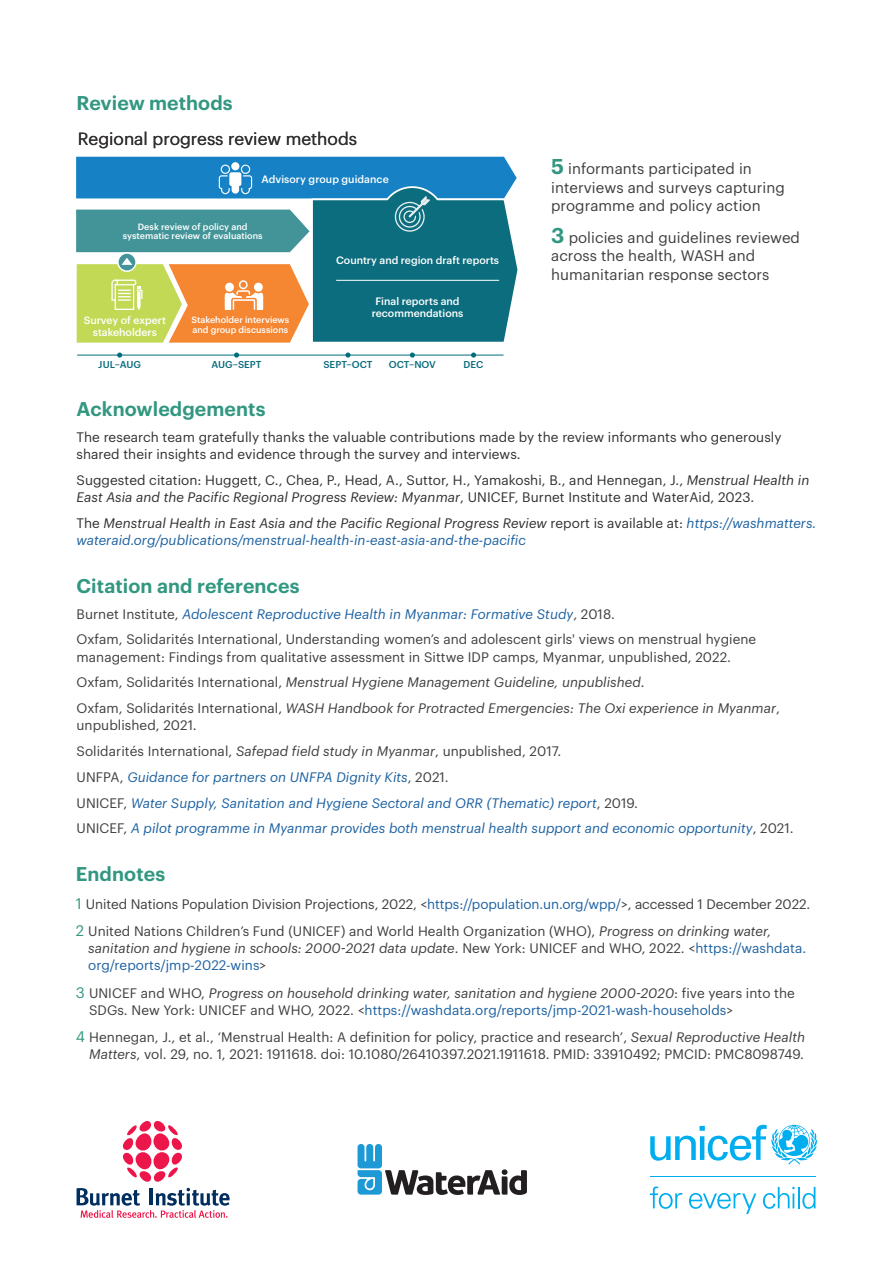
<style>
.page{position:relative;width:893px;height:1263px;background:#fff}
.page>*{position:absolute;margin:0;border:0;box-sizing:border-box;transform-origin:0 0}
.t1{font:600 19.5px "Graphik";letter-spacing:.005em;color:#329781}
.t2{font:17.25px "Graphik";color:#312f30}
.t3{font:15px/18.8px "Graphik";letter-spacing:.005em;color:#3e3e3f}
.t4{font:13.5px/17.2px "Graphik";letter-spacing:.005em;color:#3e3e3f}
.t5{font:italic 13.5px/17.2px "Graphik";letter-spacing:.005em;color:#1c61a1}
.t6{font:13.5px/17.2px "Graphik";letter-spacing:.005em;color:#312f30}
.t7{font:italic 13.5px/17.2px "Graphik";letter-spacing:.005em;color:#3e3e3f}
.t8{font:500 10.5px/12px "Graphik";color:#fff;text-align:center}
.Body_Copy{font:500 9.75px "Graphik";letter-spacing:.005em;color:#0b6d7e}
.t9{font:500 9px/9.9px "Graphik";color:#fff;text-align:center}
.s1{font-weight:600;font-size:21px;color:#329781}
.s2{font-style:italic}
.s3{font-style:normal;color:#312f30}
.s4{color:#312f30}
.s5{font-style:normal;color:#3e3e3f}
.s6{font-style:normal}
.s7{font-size:15px;color:#329781}
.s8{color:#1c61a1}
</style>
<div class="page">
<svg style="left:123px;top:1121px;width:59px;height:61px"></svg>
<svg style="left:77px;top:1188px;width:153px;height:30px"></svg>
<svg style="left:358px;top:1144px;width:169px;height:51px"></svg>
<svg style="left:650px;top:1125px;width:167px;height:39px"></svg>
<hr style="left:650px;top:1176px;width:165px;height:1px;background:#00aeef">
<svg style="left:650px;top:1186px;width:32px;height:23px"></svg>
<svg style="left:689px;top:1193px;width:67px;height:21px"></svg>
<svg style="left:763px;top:1187px;width:31px;height:22px"></svg>
<hr style="left:798px;top:1187px;width:2px;height:21px;background:#00aeef">
<svg style="left:802px;top:1187px;width:14px;height:22px"></svg>
<hr style="left:77px;top:355px;width:426px;height:1px;background:#006e7e">
<svg style="left:117px;top:352px;width:5px;height:6px"></svg>
<svg style="left:234px;top:352px;width:5px;height:6px"></svg>
<svg style="left:345px;top:352px;width:6px;height:6px"></svg>
<svg style="left:410px;top:352px;width:5px;height:6px"></svg>
<svg style="left:471px;top:352px;width:5px;height:6px"></svg>
<svg style="left:76px;top:157px;width:442px;height:186px;background:#5e9595"></svg>
<hr style="left:336px;top:280px;width:163px;height:1px;background:#fff">
<p class="t1" style="left:77px;top:88px;width:158px">Review methods</p>
<p class="t2" style="left:78px;top:126px;width:281px">Regional progress review methods</p>
<p class="t8" style="left:261px;top:172px;width:129px">Advisory group guidance</p>
<p class="t9" style="left:123px;top:221px;width:141px">Desk review of policy and systematic review of evaluations</p>
<p class="t8" style="left:84px;top:314px;width:84px">Survey of expert stakeholders</p>
<p class="t9" style="left:191px;top:314px;width:99px;text-align:left">Stakeholder interviews and group discussions</p>
<p class="t8" style="left:336px;top:253px;width:164px">Country and region draft reports</p>
<p class="t8" style="left:372px;top:295px;width:93px">Final reports and recommendations</p>
<p class="Body_Copy" style="left:98px;top:357px;width:44px">JUL–AUG</p>
<p class="Body_Copy" style="left:211px;top:357px;width:52px">AUG–SEPT</p>
<p class="Body_Copy" style="left:323px;top:357px;width:51px">SEPT–OCT</p>
<p class="Body_Copy" style="left:389px;top:357px;width:49px">OCT–NOV</p>
<p class="Body_Copy" style="left:464px;top:357px;width:21px">DEC</p>
<p class="t3" style="left:551px;top:158px;width:235px"><span class="s1">5</span> informants participated in interviews and surveys capturing programme and policy action</p>
<p class="t3" style="left:551px;top:226px;width:250px"><span class="s1">3</span> policies and guidelines reviewed across the health, WASH and humanitarian response sectors</p>
<p class="t1" style="left:77px;top:394px;width:190px">Acknowledgements</p>
<p class="t6" style="left:77px;top:427px;width:706px">The research team gratefully thanks the valuable contributions made by the review informants who generously shared their insights and evidence through the survey and interviews.</p>
<p class="t6" style="left:77px;top:470px;width:734px">Suggested citation: Huggett, C., Chea, P., Head, A., Suttor, H., Yamakoshi, B., and Hennegan, J., <span class="s2">Menstrual Health in<br>East Asia and the Pacific Regional Progress Review: Myanmar</span>, UNICEF, Burnet Institute and WaterAid, 2023.</p>
<p class="t5" style="left:77px;top:513px;width:741px"><span class="s3">The</span> <span class="s4">Menstrual Health in East Asia and the Pacific Regional Progress Review</span> <span class="s3">report is available at:</span> https://washmatters. wateraid.org/publications/menstrual-health-in-east-asia-and-the-pacific</p>
<p class="t1" style="left:77px;top:571px;width:224px">Citation and references</p>
<p class="t5" style="left:77px;top:604px;width:540px"><span class="s5">Burnet Institute,</span> Adolescent Reproductive Health in Myanmar: Formative Study<span class="s5">, 2018.</span></p>
<p class="t4" style="left:77px;top:630px;width:681px">Oxfam, Solidarités International, Understanding women’s and adolescent girls' views on menstrual hygiene management: Findings from qualitative assessment in Sittwe IDP camps, Myanmar, unpublished, 2022.</p>
<p class="t7" style="left:77px;top:673px;width:570px"><span class="s6">Oxfam, Solidarités International,</span> Menstrual Hygiene Management Guideline, unpublished<span class="s6">.</span></p>
<p class="t7" style="left:77px;top:698px;width:705px"><span class="s6">Oxfam, Solidarités International,</span> WASH Handbook for Protracted Emergencies: The Oxi experience in Myanmar<span class="s6">, unpublished, 2021.</span></p>
<p class="t4" style="left:77px;top:741px;width:486px">Solidarités International, <span class="s2">Safepad field study in Myanmar</span>, unpublished, 2017.</p>
<p class="t5" style="left:77px;top:767px;width:373px"><span class="s5">UNFPA,</span> Guidance for partners on UNFPA Dignity Kits<span class="s5">, 2021.</span></p>
<p class="t5" style="left:77px;top:793px;width:563px"><span class="s5">UNICEF,</span> Water Supply, Sanitation and Hygiene Sectoral and ORR (Thematic) report<span class="s5">, 2019.</span></p>
<p class="t5" style="left:77px;top:819px;width:718px"><span class="s5">UNICEF,</span> A pilot programme in Myanmar provides both menstrual health support and economic opportunity<span class="s5">, 2021.</span></p>
<p class="t1" style="left:76px;top:859px;width:91px">Endnotes</p>
<p class="t4" style="left:76px;top:894px;width:736px"><span class="s7">1</span> United Nations Population Division Projections, 2022, &lt;<span class="s8">https://population.un.org/wpp/</span>&gt;, accessed 1 December 2022.</p>
<p class="t4" style="left:88px;top:921px;width:719px;text-indent:-12px"><span class="s7">2</span> United Nations Children’s Fund (UNICEF) and World Health Organization (WHO), <span class="s2">Progress on drinking water, sanitation and hygiene in schools: 2000-2021 data update</span>. New York: UNICEF and WHO, 2022. &lt;<span class="s8">https://washdata. org/reports/jmp-2022-wins</span>&gt;</p>
<p class="t4" style="left:89px;top:983px;width:707px;text-indent:-13px"><span class="s7">3</span> UNICEF and WHO, <span class="s2">Progress on household drinking water, sanitation and hygiene 2000-2020</span>: five years into the<br>SDGs. New York: UNICEF and WHO, 2022. &lt;<span class="s8">https://washdata.org/reports/jmp-2021-wash-households</span>&gt;</p>
<p class="t4" style="left:76px;top:1027px;width:731px;text-align:right"><span class="s7">4</span> Hennegan, J., et al., ‘Menstrual Health: A definition for policy, practice and research’, <span class="s2">Sexual Reproductive Health<br>Matters</span>, vol. 29, no. 1, 2021: 1911618. doi: 10.1080/26410397.2021.1911618. PMID: 33910492; PMCID: PMC8098749.</p>
</div>
